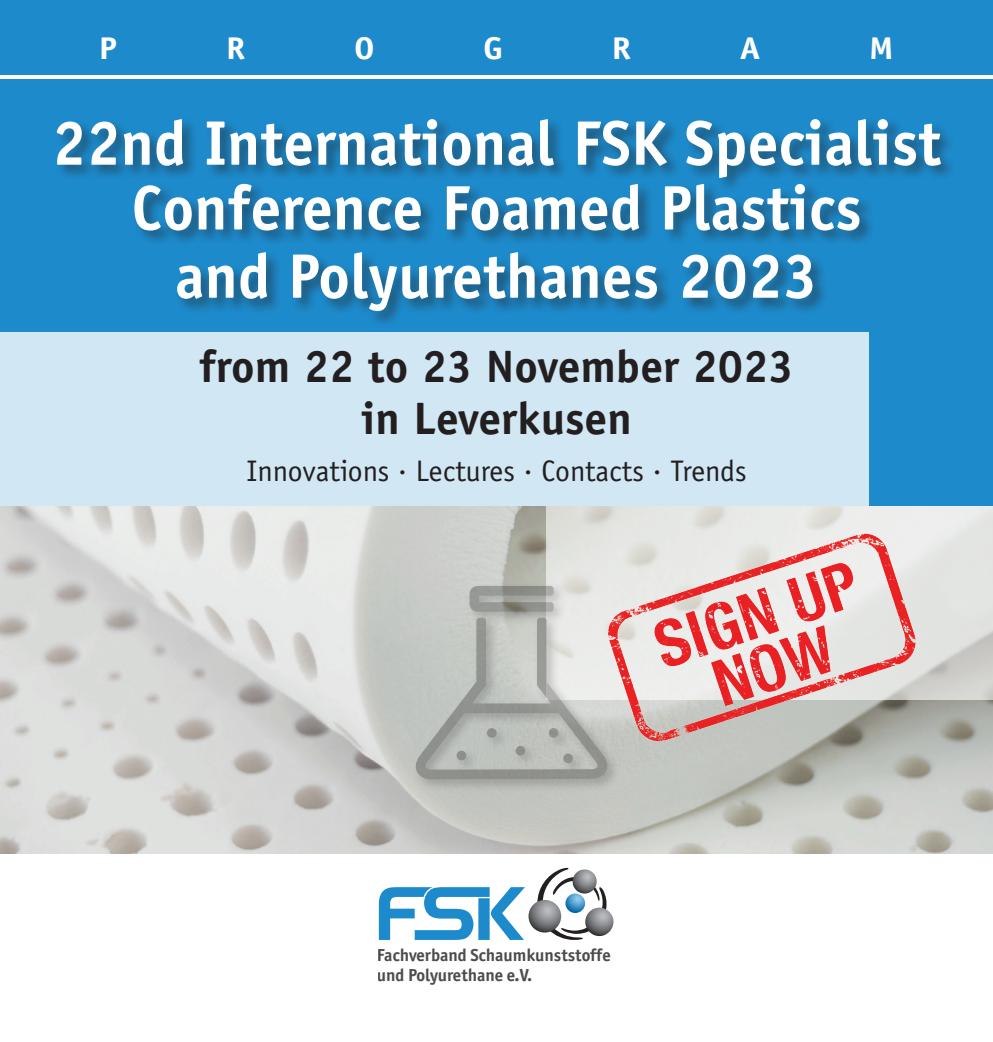
<style>
.page{position:relative;width:993px;height:1042px;background:#fff}
.page>*{position:absolute;margin:0;border:0;box-sizing:border-box;transform-origin:0 0}
.t1{font:700 63px/66.5px "Officina Sans Std";color:#fff;text-align:center}
.t2{font:700 45.5px/52.5px "Officina Sans Std";color:#231f20;text-align:center}
.t3{font:700 31.5px "Officina Sans Std";color:#fff;scale:1.1 1}
.t4{font:29.75px "Officina Sans Std";color:#231f20}
.t5{font:700 17.5px/19.9px "Officina Sans";color:#4b4c4d}
</style>
<div class="page">
<img style="left:0;top:506px;width:992px;height:347px">
<div style="left:0;top:79px;width:992px;height:427px;background:#1d8acb"></div>
<div style="left:0;top:0;width:992px;height:74px;background:#1d8acb"></div>
<img style="left:585px;top:907px;width:28px;height:29px;border-radius:14px">
<svg style="left:379px;top:887px;width:146px;height:53px"></svg>
<svg style="left:537px;top:868px;width:71px;height:72px"></svg>
<img style="left:528px;top:900px;width:33px;height:32px;border-radius:16px">
<img style="left:565px;top:893px;width:20px;height:20px;border-radius:10px">
<img style="left:572px;top:869px;width:24px;height:24px;border-radius:12px">
<svg style="left:546px;top:506px;width:446px;height:193px;background:#dedfdc"></svg>
<div style="left:0;top:332px;width:868px;height:174px;background:#d1e7f4"></div>
<div style="left:55px;top:116px;width:901px;height:212px;background:#231f20;opacity:.5"></div>
<div style="left:412px;top:582px;width:208px;height:211px;background:#231f20;opacity:.75"></div>
<svg style="left:469px;top:586px;width:84px;height:26px;background:#989994"></svg>
<svg style="left:414px;top:618px;width:194px;height:161px;background:#bcbfba"></svg>
<div style="left:456px;top:751px;width:10px;height:9px;background:#8d8f8c;border-radius:50%"></div>
<svg style="left:486px;top:728px;width:10px;height:10px"></svg>
<svg style="left:548px;top:728px;width:10px;height:10px"></svg>
<svg style="left:563px;top:753px;width:10px;height:10px"></svg>
<img style="left:598px;top:508px;width:336px;height:252px">
<p class="t3" style="left:99px;top:28px;width:18px">P</p>
<p class="t3" style="left:226px;top:28px;width:19px">R</p>
<p class="t3" style="left:354px;top:28px;width:20px">O</p>
<p class="t3" style="left:483px;top:28px;width:20px">G</p>
<p class="t3" style="left:611px;top:28px;width:19px">R</p>
<p class="t3" style="left:739px;top:28px;width:20px">A</p>
<p class="t3" style="left:868px;top:28px;width:24px">M</p>
<p class="t1" style="left:52px;top:109px;width:890px">22nd International FSK Specialist<br>Conference Foamed Plastics<br>and Polyurethanes 2023</p>
<p class="t2" style="left:199px;top:339px;width:596px">from 22 to 23 November 2023 in Leverkusen</p>
<p class="t4" style="left:246px;top:454px;width:501px">Innovations . Lectures . Contacts . Trends</p>
<p class="t5" style="left:376px;top:945px;width:235px">Fachverband Schaumkunststoffe und Polyurethane e.V.</p>
</div>
